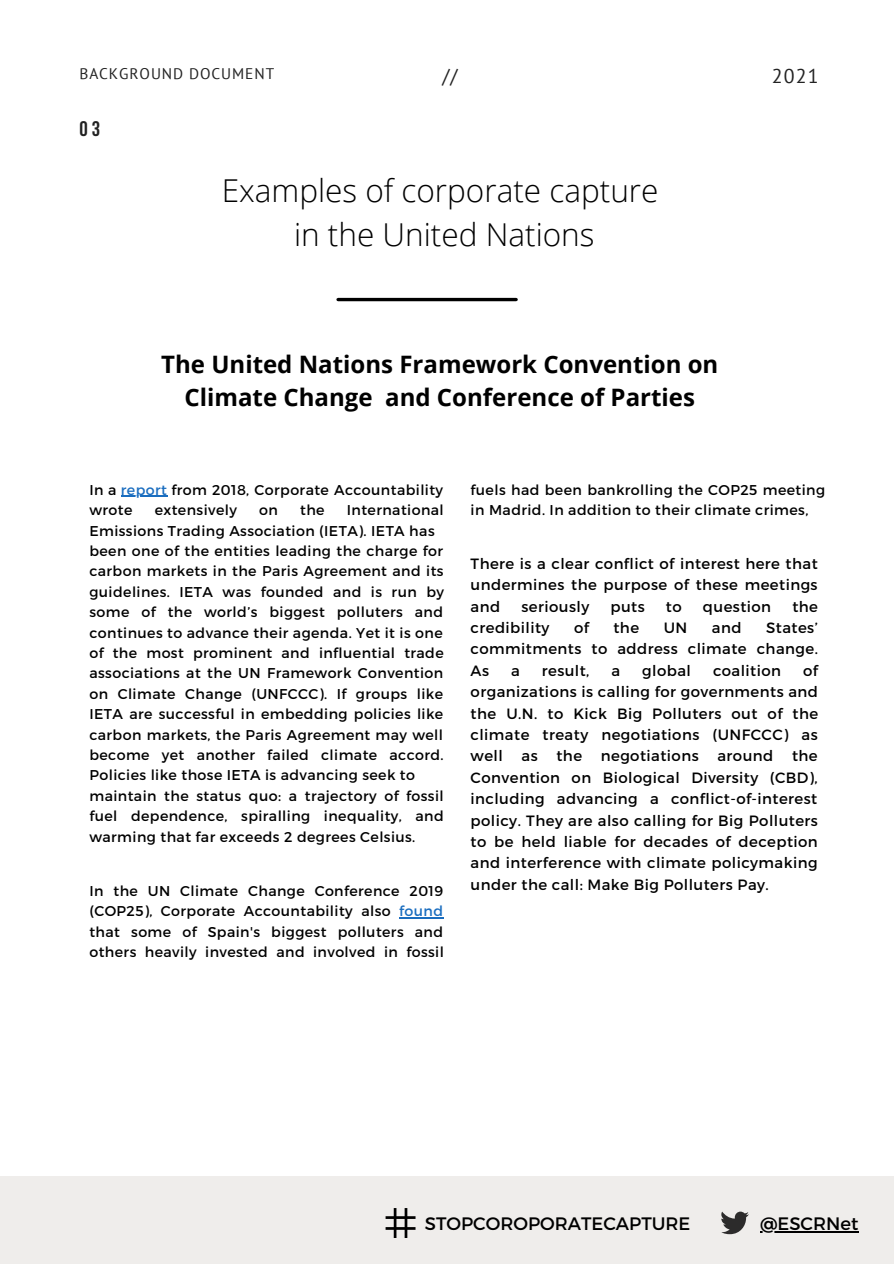
<style>
.page{position:relative;width:894px;height:1264px;background:#fff}
.page>*{position:absolute;margin:0;border:0;box-sizing:border-box;transform-origin:0 0}
.t1{font:300 31.5px "Open Sans";color:#000}
.t2{font:700 24px/32.7px "Open Sans";color:#000;text-align:center}
.t3{font:700 21px "Bebas Neue";color:#222}
.t4{font:19.8px "PT Sans";color:#222}
.t5{font:18px "Montserrat";color:#000}
.t6{font:15.3px "PT Sans";letter-spacing:.06em;color:#222}
.t7{font:14.85px/21.5px "Montserrat";letter-spacing:.03em;color:#000;text-align:justify}
.t8{font:14.25px/20.4px "Montserrat";letter-spacing:.03em;color:#000;text-align:justify}
.s1{color:#1a6dbf}
</style>
<div class="page">
<hr style="left:338px;top:298px;width:178px;height:3px;background:#000">
<div style="left:0;top:1176px;width:893px;height:87px;background:#efedeb"></div>
<hr style="left:393px;top:1207px;width:3px;height:30px;background:#000">
<hr style="left:404px;top:1207px;width:3px;height:30px;background:#000">
<hr style="left:385px;top:1216px;width:30px;height:2px;background:#000">
<hr style="left:385px;top:1227px;width:30px;height:2px;background:#000">
<svg style="left:721px;top:1211px;width:27px;height:23px"></svg>
<hr style="left:759px;top:1231px;width:99px;height:1px;background:#000">
<hr style="left:121px;top:496px;width:46px;height:1px;background:#1a6dbf">
<hr style="left:399px;top:917px;width:44px;height:1px;background:#1a6dbf">
<p class="t6" style="left:79px;top:63px;width:196px">BACKGROUND DOCUMENT</p>
<p class="t4" style="left:442px;top:62px;width:17px">//</p>
<p class="t4" style="left:771px;top:62px;width:48px">2021</p>
<p class="t3" style="left:79px;top:120px;width:22px">03</p>
<p class="t1" style="left:222px;top:168px;width:438px">Examples of corporate capture</p>
<p class="t1" style="left:294px;top:212px;width:302px">in the United Nations</p>
<p class="t2" style="left:161px;top:347px;width:558px">The United Nations Framework Convention on<br>Climate Change and Conference of Parties</p>
<p class="t8" style="left:89px;top:479px;width:355px">In a <span class="s1">report</span> from 2018, Corporate Accountability wrote</p>
<p class="t8" style="left:89px;top:499px;width:356px;text-indent:257px">International<br>Emissions Trading Association (IETA). IETA has</p>
<p class="t8" style="left:89px;top:540px;width:356px">been one of the entities leading the charge for carbon markets in the Paris Agreement and its guidelines. IETA was founded and is run by some of the world’s biggest polluters and continues to advance their agenda. Yet it is one</p>
<p class="t8" style="left:89px;top:642px;width:356px">of the most prominent and influential trade associations at the UN Framework Convention on Climate Change (UNFCCC). If groups like IETA are successful in embedding policies like carbon markets, the Paris Agreement may well become yet another failed climate accord.<br>Policies like those IETA is advancing seek to</p>
<p class="t8" style="left:89px;top:785px;width:356px">maintain the status quo: a trajectory of fossil fuel dependence, spiralling inequality, and warming that far exceeds 2 degrees Celsius.</p>
<p class="t8" style="left:155px;top:499px;width:84px">extensively</p>
<p class="t8" style="left:259px;top:499px;width:20px">on</p>
<p class="t8" style="left:300px;top:499px;width:26px">the</p>
<p class="t8" style="left:89px;top:879px;width:356px">In the UN Climate Change Conference 2019 (COP25), Corporate Accountability also <span class="s1">found </span>that some of Spain's biggest polluters and others heavily invested and involved in fossil</p>
<p class="t8" style="left:470px;top:479px;width:356px">fuels had been bankrolling the COP25 meeting in Madrid. In addition to their climate crimes,</p>
<p class="t7" style="left:470px;top:552px;width:348px">There is a clear conflict of interest here that undermines the purpose of these meetings and</p>
<p class="t7" style="left:521px;top:595px;width:69px">seriously</p>
<p class="t7" style="left:610px;top:595px;width:36px">puts</p>
<p class="t7" style="left:665px;top:595px;width:17px">to</p>
<p class="t7" style="left:702px;top:595px;width:70px">question</p>
<p class="t7" style="left:792px;top:595px;width:27px">the</p>
<p class="t7" style="left:470px;top:616px;width:80px">credibility</p>
<p class="t7" style="left:574px;top:616px;width:16px">of</p>
<p class="t7" style="left:613px;top:616px;width:27px">the</p>
<p class="t7" style="left:663px;top:616px;width:25px">UN</p>
<p class="t7" style="left:711px;top:616px;width:31px">and</p>
<p class="t7" style="left:470px;top:616px;width:349px;text-indent:295px">States’ commitments to address climate change.<br>As</p>
<p class="t7" style="left:511px;top:659px;width:10px">a</p>
<p class="t7" style="left:541px;top:659px;width:49px">result,</p>
<p class="t7" style="left:611px;top:659px;width:10px">a</p>
<p class="t7" style="left:642px;top:659px;width:50px">global</p>
<p class="t7" style="left:712px;top:659px;width:70px">coalition</p>
<p class="t7" style="left:470px;top:659px;width:349px;text-indent:332px">of organizations is calling for governments and the U.N. to Kick Big Polluters out of the climate treaty negotiations (UNFCCC) as well</p>
<p class="t7" style="left:521px;top:744px;width:18px">as</p>
<p class="t7" style="left:556px;top:744px;width:27px">the</p>
<p class="t7" style="left:600px;top:744px;width:99px">negotiations</p>
<p class="t7" style="left:717px;top:744px;width:57px">around</p>
<p class="t7" style="left:470px;top:744px;width:349px;text-indent:321px">the Convention on Biological Diversity (CBD), including advancing a conflict-of-interest policy. They are also calling for Big Polluters to be held liable for decades of deception and interference with climate policymaking under the call: Make Big Polluters Pay.</p>
<p class="t5" style="left:424px;top:1212px;width:267px">STOPCOROPORATECAPTURE</p>
<p class="t5" style="left:759px;top:1212px;width:100px">@ESCRNet</p>
</div>
